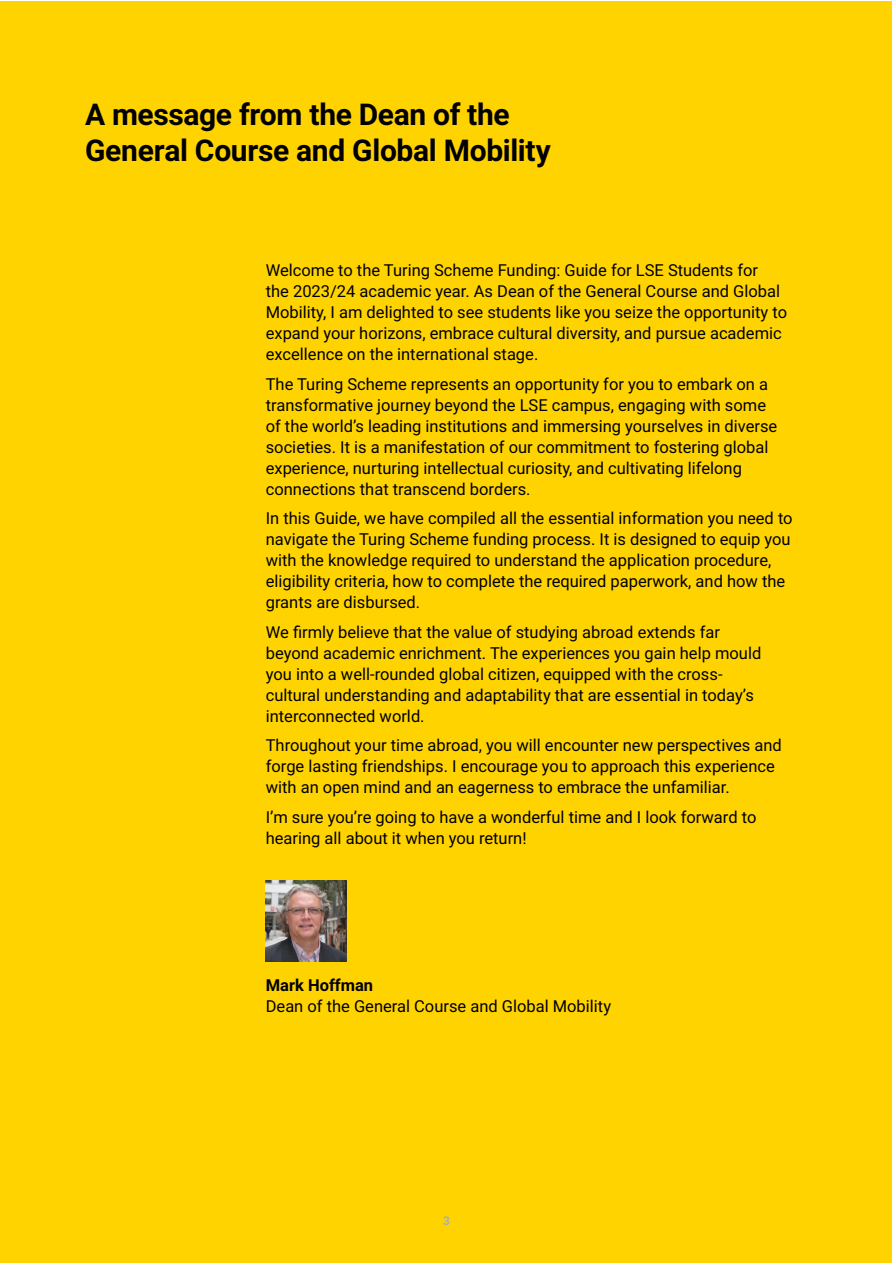
<style>
.page{position:relative;width:893px;height:1263px;background:#fff}
.page>*{position:absolute;margin:0;border:0;box-sizing:border-box;transform-origin:0 0}
.t1{font:700 30px/36px "Roboto";letter-spacing:-.01em;color:#000}
.t2{font:16.5px/21px "Roboto";color:#000}
.t3{font:700 16.5px "Roboto";color:#000}
.t4{font:700 12px "Roboto";color:#aaafb2}
</style>
<div class="page">
<div style="left:1px;top:1px;width:891px;height:1261px;background:#ffd300"></div>
<img style="left:266px;top:880px;width:80px;height:82px">
<h1 class="t1" style="left:85px;top:95px;width:467px">A message from the Dean of the<br>General Course and Global Mobility</h1>
<p class="t2" style="left:266px;top:259px;width:523px">Welcome to the Turing Scheme Funding: Guide for LSE Students for<br>the 2023/24 academic year. As Dean of the General Course and Global Mobility, I am delighted to see students like you seize the opportunity to expand your horizons, embrace cultural diversity, and pursue academic excellence on the international stage.</p>
<p class="t2" style="left:266px;top:373px;width:513px">The Turing Scheme represents an opportunity for you to embark on a transformative journey beyond the LSE campus, engaging with some of the world’s leading institutions and immersing yourselves in diverse societies. It is a manifestation of our commitment to fostering global experience, nurturing intellectual curiosity, and cultivating lifelong connections that transcend borders.</p>
<p class="t2" style="left:266px;top:507px;width:528px">In this Guide, we have compiled all the essential information you need to navigate the Turing Scheme funding process. It is designed to equip you with the knowledge required to understand the application procedure, eligibility criteria, how to complete the required paperwork, and how the grants are disbursed.</p>
<p class="t2" style="left:266px;top:621px;width:497px">We firmly believe that the value of studying abroad extends far beyond academic enrichment. The experiences you gain help mould you into a well-rounded global citizen, equipped with the cross&shy;cultural understanding and adaptability that are essential in today’s interconnected world.</p>
<p class="t2" style="left:266px;top:734px;width:518px">Throughout your time abroad, you will encounter new perspectives and forge lasting friendships. I encourage you to approach this experience with an open mind and an eagerness to embrace the unfamiliar.</p>
<p class="t2" style="left:266px;top:806px;width:492px">I’m sure you’re going to have a wonderful time and I look forward to hearing all about it when you return!</p>
<p class="t3" style="left:266px;top:974px;width:109px">Mark Hoffman</p>
<p class="t2" style="left:266px;top:995px;width:347px">Dean of the General Course and Global Mobility</p>
<p class="t4" style="left:443px;top:1212px;width:8px">3</p>
</div>
